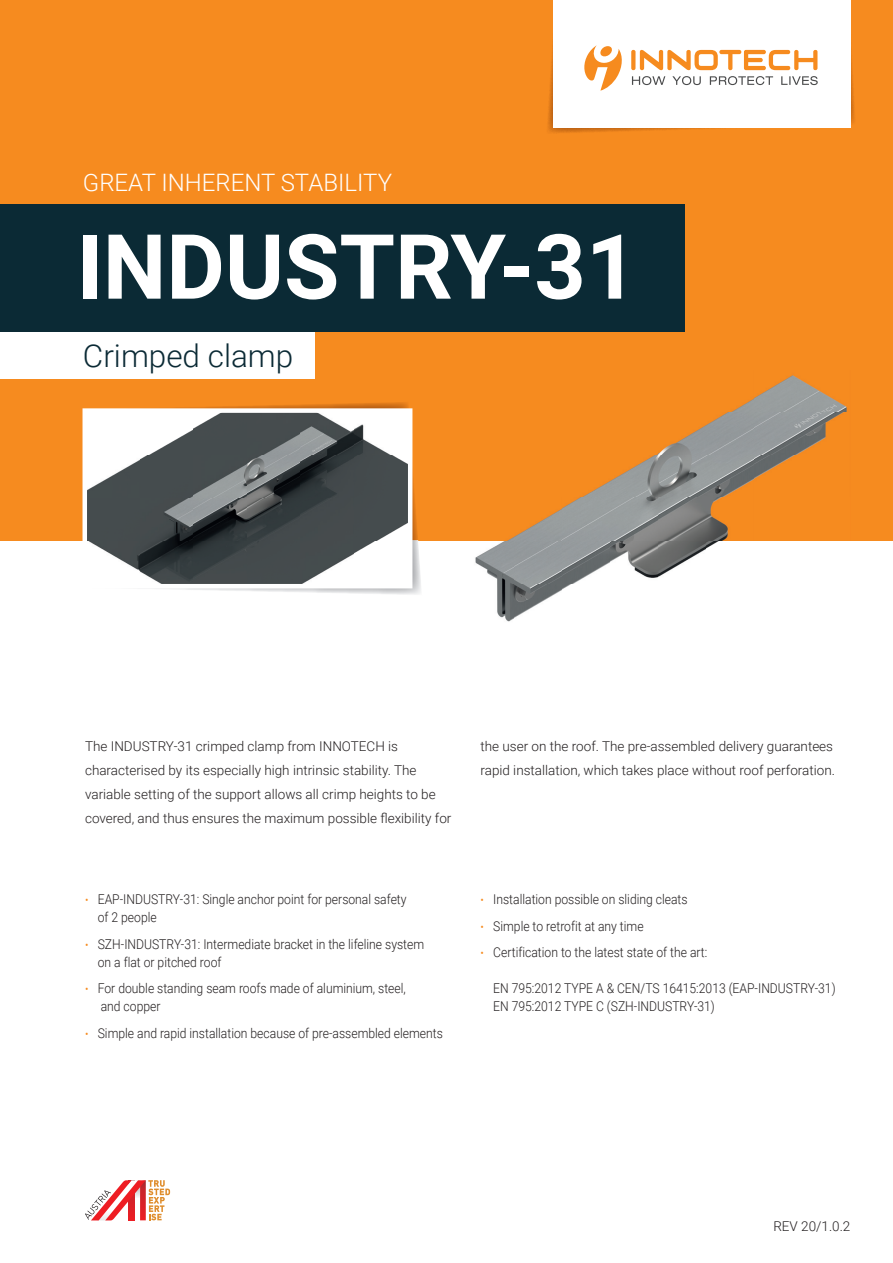
<style>
.page{position:relative;width:893px;height:1263px;background:#fff}
.page>*{position:absolute;margin:0;border:0;box-sizing:border-box;transform-origin:0 0}
.t1{font:700 90px "Roboto";color:#fff}
.t2{font:300 31.5px "Roboto";color:#0b2a35}
.t3{font:300 24px "Roboto";color:#fff}
.t4{font:300 13.5px/18px "Roboto";color:#231f20;scale:.9 1}
.t5{font:300 13.5px/24px "Roboto";color:#231f20}
.s1{font-size:11.7px;color:#f68b1f}
</style>
<div class="page">
<div style="left:0;top:0;width:893px;height:540px;background:#f68b1f"></div>
<img style="left:266px;top:540px;width:156px;height:55px">
<img style="left:415px;top:508px;width:3px;height:32px">
<svg style="left:80px;top:406px;width:335px;height:185px;background:#808181"></svg>
<img style="left:548px;top:0;width:307px;height:133px">
<div style="left:553px;top:0;width:297px;height:128px;background:#fff"></div>
<svg style="left:632px;top:76px;width:186px;height:9px"></svg>
<svg style="left:631px;top:50px;width:186px;height:20px"></svg>
<svg style="left:584px;top:45px;width:38px;height:46px"></svg>
<div style="left:0;top:332px;width:315px;height:47px;background:#fff"></div>
<div style="left:0;top:204px;width:685px;height:128px;background:#0b2a35"></div>
<img style="left:466px;top:375px;width:384px;height:247px">
<svg style="left:85px;top:1180px;width:85px;height:40px"></svg>
<h3 class="t3" style="left:83px;top:166px;width:311px">GREAT INHERENT STABILITY</h3>
<h1 class="t1" style="left:77px;top:204px;width:563px">INDUSTRY-31</h1>
<h2 class="t2" style="left:83px;top:334px;width:212px">Crimped clamp</h2>
<p class="t5" style="left:85px;top:734px;width:368px">The INDUSTRY-31 crimped clamp from INNOTECH is characterised by its especially high intrinsic stability. The variable setting of the support allows all crimp heights to be covered, and thus ensures the maximum possible flexibility for</p>
<p class="t5" style="left:480px;top:734px;width:356px">the user on the roof. The pre-assembled delivery guarantees rapid installation, which takes place without roof perforation.</p>
<p class="t4" style="left:98px;top:890px;width:345px;text-indent:-13px"><span class="s1">•</span> EAP-INDUSTRY-31: Single anchor point for personal safety of 2 people</p>
<p class="t4" style="left:98px;top:935px;width:364px;text-indent:-13px"><span class="s1">•</span> SZH-INDUSTRY-31: Intermediate bracket in the lifeline system on a flat or pitched roof</p>
<p class="t4" style="left:101px;top:979px;width:341px;text-indent:-16px"><span class="s1">•</span> For double standing seam roofs made of aluminium, steel, and copper</p>
<p class="t4" style="left:85px;top:1024px;width:399px"><span class="s1">•</span> Simple and rapid installation because of pre-assembled elements</p>
<p class="t4" style="left:480px;top:890px;width:232px"><span class="s1">•</span> Installation possible on sliding cleats</p>
<p class="t4" style="left:480px;top:917px;width:183px"><span class="s1">•</span> Simple to retrofit at any time</p>
<p class="t4" style="left:480px;top:943px;width:254px"><span class="s1">•</span> Certification to the latest state of the art:</p>
<p class="t4" style="left:493px;top:979px;width:382px">EN 795:2012 TYPE A &amp; CEN/TS 16415:2013 (EAP-INDUSTRY-31)<br>EN 795:2012 TYPE C (SZH-INDUSTRY-31)</p>
<p class="t5" style="left:773px;top:1213px;width:79px">REV 20/1.0.2</p>
</div>
